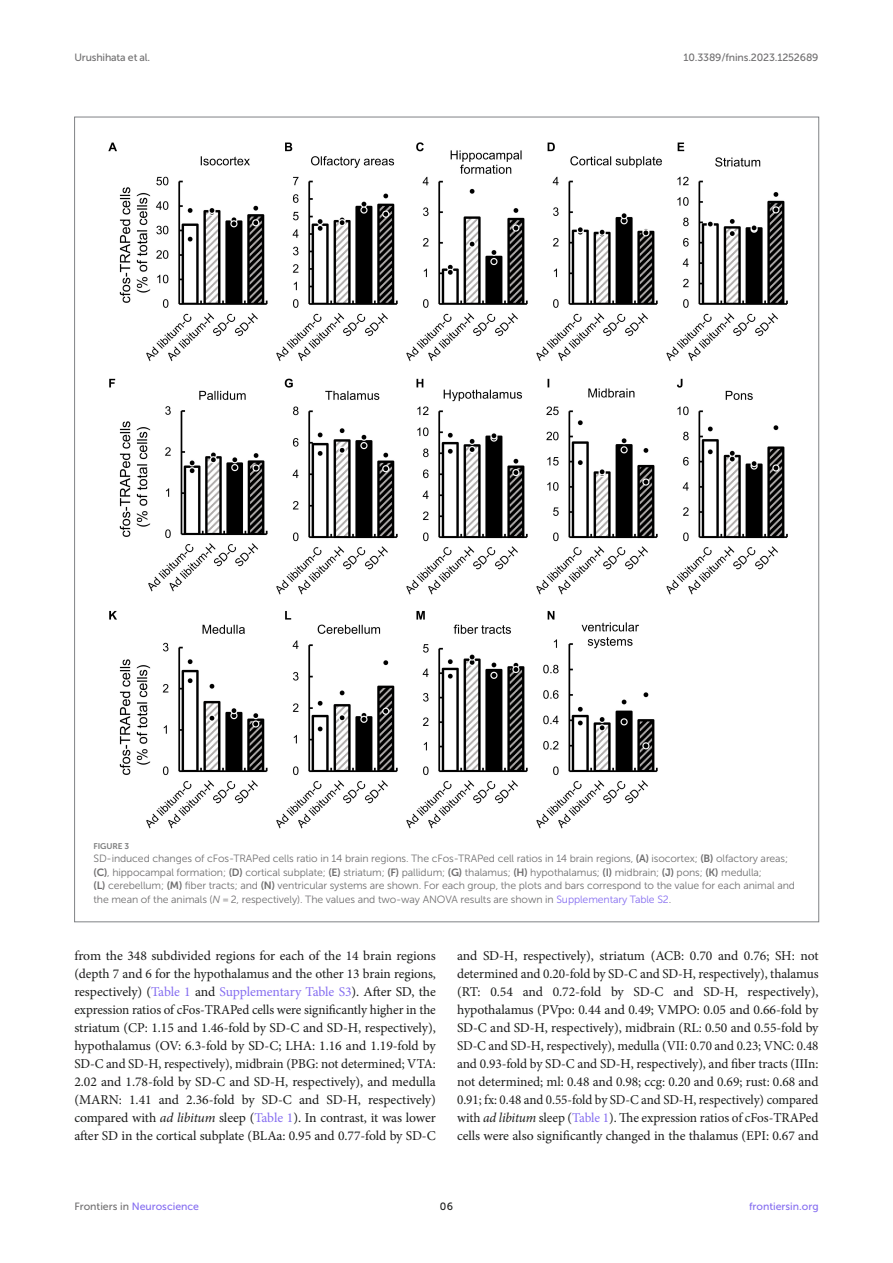
<style>
.page{position:relative;width:893px;height:1263px;background:#fff}
.page>*{position:absolute;margin:0;border:0;box-sizing:border-box;transform-origin:0 0}
.TEXT_FLUSH{font:13.5px/18px "Minion Pro";letter-spacing:-.01em;color:#1b1c1b;text-align:justify}
.FIG_LEG{font:10.5px/13.5px "Museo Sans 300";letter-spacing:-.01em;color:#706f70}
.t1{font:10.5px "Museo Sans 500";letter-spacing:-.015em;color:#706f70}
.t2{font:10.5px "Museo Sans 500";color:#856df0}
.t3{font:10.5px "Museo Sans 500";color:#1b1c1b}
.FIG_HD{font:8.25px "Museo Sans 700";letter-spacing:-.01em;color:#7e7f7f}
.s1{font-family:"Museo Sans 700"}
.s2{font-style:italic}
.s3{color:#856df0}
.s4{color:#706f70}
</style>
<div class="page">
<img style="left:108px;top:142px;width:680px;height:687px">
<p class="t1" style="left:74px;top:51px;width:77px">Urushihata et al.</p>
<p class="t1" style="left:684px;top:51px;width:136px">10.3389/fnins.2023.1252689</p>
<p class="FIG_HD" style="left:94px;top:841px;width:37px">FIGURE 3</p>
<p class="FIG_LEG" style="left:94px;top:852px;width:703px">SD-induced changes of cFos-TRAPed cells ratio in 14 brain regions. The cFos-TRAPed cell ratios in 14 brain regions, <span class="s1">(A)</span> isocortex; <span class="s1">(B)</span> olfactory areas; <span class="s1">(C)</span>, hippocampal formation; <span class="s1">(D)</span> cortical subplate; <span class="s1">(E)</span> striatum; <span class="s1">(F)</span> pallidum; <span class="s1">(G)</span> thalamus; <span class="s1">(H)</span> hypothalamus; <span class="s1">(I)</span> midbrain; <span class="s1">(J)</span> pons; <span class="s1">(K)</span> medulla;<br><span class="s1">(L)</span> cerebellum; <span class="s1">(M)</span> fiber tracts; and <span class="s1">(N)</span> ventricular systems are shown. For each group, the plots and bars correspond to the value for each animal and the mean of the animals (<span class="s2">N</span> = 2, respectively). The values and two-way ANOVA results are shown in <span class="s3">Supplementary Table S2</span>.</p>
<p class="TEXT_FLUSH" style="left:74px;top:947px;width:363px">from the 348 subdivided regions for each of the 14 brain regions (depth 7 and 6 for the hypothalamus and the other 13 brain regions, respectively) (<span class="s3">Table 1</span> and <span class="s3">Supplementary Table S3</span>). After SD, the expression ratios of cFos-TRAPed cells were significantly higher in the striatum (CP: 1.15 and 1.46-fold by SD-C and SD-H, respectively), hypothalamus (OV: 6.3-fold by SD-C; LHA: 1.16 and 1.19-fold by SD-C and SD-H, respectively), midbrain (PBG: not determined; VTA:<br>2.02 and 1.78-fold by SD-C and SD-H, respectively), and medulla (MARN: 1.41 and 2.36-fold by SD-C and SD-H, respectively) compared with <span class="s2">ad libitum</span> sleep (<span class="s3">Table 1</span>). In contrast, it was lower after SD in the cortical subplate (BLAa: 0.95 and 0.77-fold by SD-C</p>
<p class="TEXT_FLUSH" style="left:457px;top:947px;width:363px">and SD-H, respectively), striatum (ACB: 0.70 and 0.76; SH: not determined and 0.20-fold by SD-C and SD-H, respectively), thalamus (RT: 0.54 and 0.72-fold by SD-C and SD-H, respectively), hypothalamus (PVpo: 0.44 and 0.49; VMPO: 0.05 and 0.66-fold by SD-C and SD-H, respectively), midbrain (RL: 0.50 and 0.55-fold by SD-C and SD-H, respectively), medulla (VII: 0.70 and 0.23; VNC: 0.48 and 0.93-fold by SD-C and SD-H, respectively), and fiber tracts (IIIn: not determined; ml: 0.48 and 0.98; ccg: 0.20 and 0.69; rust: 0.68 and 0.91; fx: 0.48 and 0.55-fold by SD-C and SD-H, respectively) compared with <span class="s2">ad libitum</span> sleep (<span class="s3">Table 1</span>). The expression ratios of cFos-TRAPed cells were also significantly changed in the thalamus (EPI: 0.67 and</p>
<p class="t2" style="left:74px;top:1200px;width:126px"><span class="s4">Frontiers in</span> Neuroscience</p>
<p class="t3" style="left:440px;top:1200px;width:15px">06</p>
<p class="t2" style="left:749px;top:1200px;width:71px">frontiersin.org</p>
</div>
